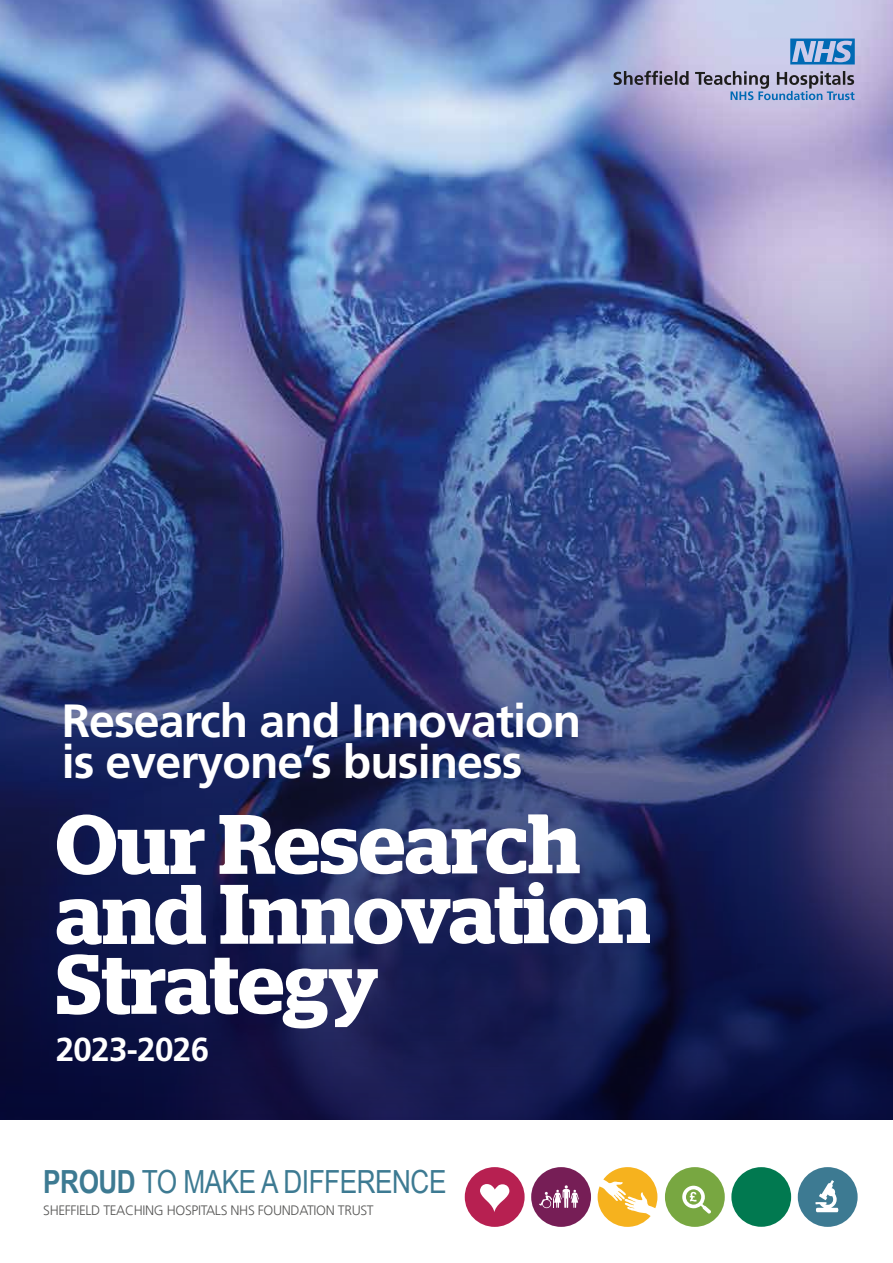
<style>
.page{position:relative;width:893px;height:1263px;background:#fff}
.page>*{position:absolute;margin:0;border:0;box-sizing:border-box;transform-origin:0 0}
.t1{font:600 84.15px/70.1px "Stag";letter-spacing:-.005em;color:#fff}
.t2{font:700 46.65px/41.4px "Frutiger LT Std";letter-spacing:-.02em;color:#fff}
.t3{font:700 33.15px "Frutiger LT Std";letter-spacing:-.02em;color:#fff}
.t4{font:31.95px "Arial Narrow";letter-spacing:-.015em;color:#3d7a92}
.t5{font:300 13.65px "Frutiger";letter-spacing:-.025em;color:#575756}
.s1{font-weight:700}
</style>
<div class="page">
<img style="left:0;top:0;width:893px;height:251px">
<svg style="left:613px;top:71px;width:242px;height:29px;background:#9799b8"></svg>
<svg style="left:790px;top:39px;width:65px;height:25px;background:#6298cd"></svg>
<img style="left:0;top:251px;width:893px;height:869px">
<div style="left:465px;top:1167px;width:60px;height:60px;background:#b72051;border-radius:50%"></div>
<svg style="left:480px;top:1184px;width:29px;height:28px"></svg>
<div style="left:798px;top:1167px;width:60px;height:60px;background:#3d7a92;border-radius:50%"></div>
<svg style="left:815px;top:1180px;width:24px;height:32px"></svg>
<div style="left:531px;top:1167px;width:60px;height:60px;background:#761e56;border-radius:50%"></div>
<svg style="left:539px;top:1185px;width:40px;height:23px"></svg>
<div style="left:665px;top:1167px;width:60px;height:60px;background:#78a741;border-radius:50%"></div>
<svg style="left:682px;top:1185px;width:29px;height:29px"></svg>
<div style="left:731px;top:1167px;width:60px;height:60px;background:#017950;border-radius:50%"></div>
<svg style="left:598px;top:1167px;width:59px;height:60px"></svg>
<h2 class="t2" style="left:62px;top:700px;width:521px">Research and Innovation is everyone’s business</h2>
<h1 class="t1" style="left:56px;top:809px;width:596px">Our Research and Innovation<br>Strategy</h1>
<h3 class="t3" style="left:56px;top:1029px;width:155px">2023-2026</h3>
<h3 class="t4" style="left:43px;top:1158px;width:405px"><span class="s1">PROUD</span> TO MAKE A DIFFERENCE</h3>
<p class="t5" style="left:43px;top:1202px;width:332px">SHEFFIELD TEACHING HOSPITALS NHS FOUNDATION TRUST</p>
</div>
